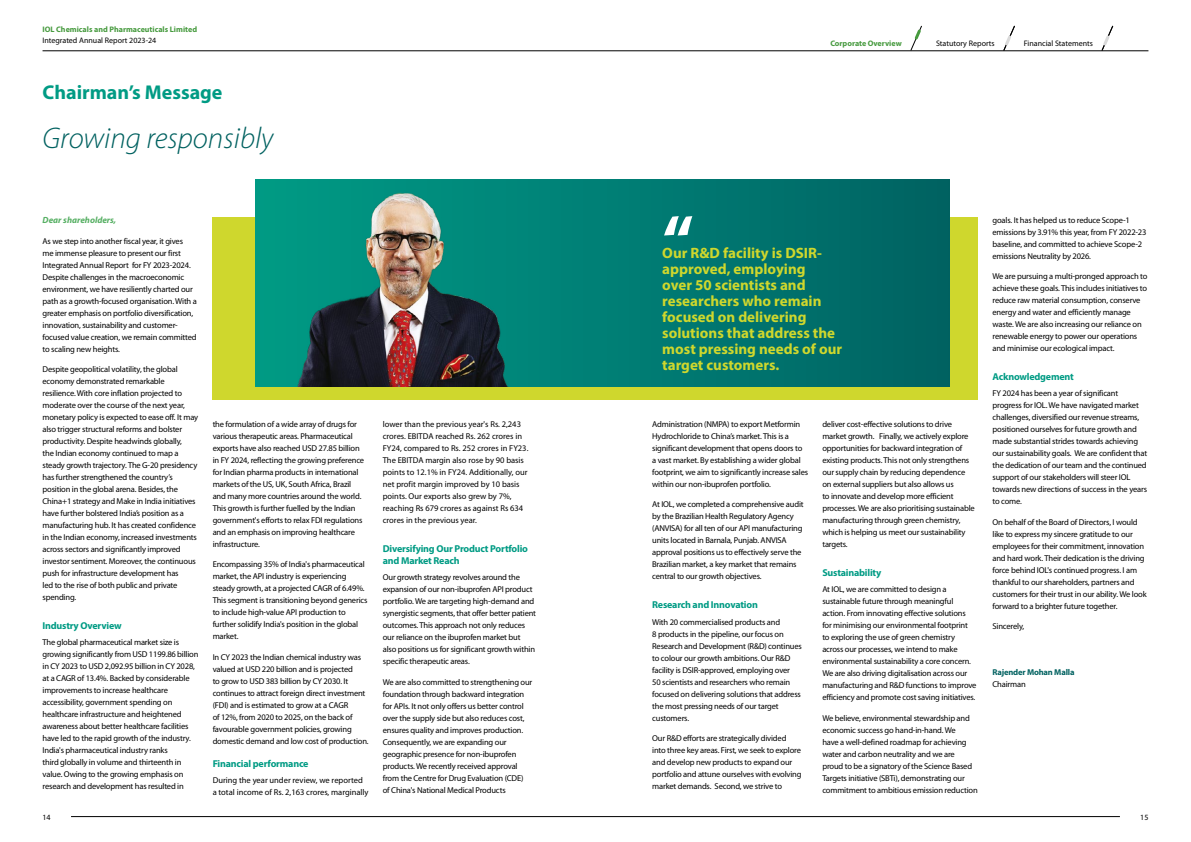
<style>
.page{position:relative;width:1191px;height:842px;background:#fff}
.page>*{position:absolute;margin:0;border:0;box-sizing:border-box;transform-origin:0 0}
.t1{font:italic 300 30px "Myriad Pro";color:#006160}
.t2{font:700 20px "Myriad Pro";color:#009b84}
.t3{font:700 15px/16px "Myriad Pro";color:#cfd72d}
.t4{font:700 10px/12px "Myriad Pro";letter-spacing:-.02em;color:#009b84}
.t5{font:italic 700 9px "Myriad Pro";color:#56af63}
.t6{font:8.5px/12px "Myriad Pro";letter-spacing:-.02em;color:#000}
.t7{font:8.5px/12px "Myriad Pro";color:#000}
.t8{font:700 8.5px "Myriad Pro";letter-spacing:-.02em;color:#006160}
.t9{font:8px "Myriad Pro";color:#000}
.t10{font:700 8px "Myriad Pro";color:#469a3e}
</style>
<div class="page">
<div style="left:213px;top:217px;width:765px;height:183px;background:#cfd72d"></div>
<div style="left:255px;top:179px;width:695px;height:208px;background:#006d69"></div>
<img style="left:255px;top:179px;width:450px;height:208px">
<svg style="left:664px;top:216px;width:28px;height:19px"></svg>
<hr style="left:43px;top:51px;width:1105px;height:1px;background:#000">
<hr style="left:71px;top:816px;width:1049px;height:1px;background:#000">
<svg style="left:910px;top:26px;width:13px;height:25px"></svg>
<svg style="left:1002px;top:26px;width:13px;height:25px"></svg>
<svg style="left:1101px;top:26px;width:12px;height:25px"></svg>
<p class="t10" style="left:43px;top:24px;width:156px">IOL Chemicals and Pharmaceuticals Limited</p>
<p class="t9" style="left:43px;top:35px;width:115px">Integrated Annual Report 2023-24</p>
<h2 class="t2" style="left:43px;top:79px;width:181px">Chairman’s Message</h2>
<h1 class="t1" style="left:43px;top:120px;width:232px">Growing responsibly</h1>
<p class="t5" style="left:43px;top:214px;width:75px">Dear shareholders,</p>
<p class="t6" style="left:43px;top:235px;width:156px">As we step into another fiscal year, it gives<br>me immense pleasure to present our first Integrated Annual Report for FY 2023-2024.<br>Despite challenges in the macroeconomic environment, we have resiliently charted our path as a growth-focused organisation. With a greater emphasis on portfolio diversification, innovation, sustainability and customer&shy;focused value creation, we remain committed to scaling new heights.</p>
<p class="t6" style="left:43px;top:363px;width:157px">Despite geopolitical volatility, the global economy demonstrated remarkable resilience. With core inflation projected to moderate over the course of the next year, monetary policy is expected to ease off. It may also trigger structural reforms and bolster productivity. Despite headwinds globally,<br>the Indian economy continued to map a steady growth trajectory. The G-20 presidency has further strengthened the country’s position in the global arena. Besides, the China+1 strategy and Make in India initiatives have further bolstered India’s position as a manufacturing hub. It has created confidence in the Indian economy, increased investments across sectors and significantly improved investor sentiment. Moreover, the continuous push for infrastructure development has<br>led to the rise of both public and private spending.</p>
<p class="t4" style="left:43px;top:619px;width:81px">Industry Overview</p>
<p class="t6" style="left:43px;top:636px;width:157px">The global pharmaceutical market size is growing significantly from USD 1199.86 billion in CY 2023 to USD 2,092.95 billion in CY 2028, at a CAGR of 13.4%. Backed by considerable improvements to increase healthcare accessibility, government spending on healthcare infrastructure and heightened awareness about better healthcare facilities have led to the rapid growth of the industry.<br>India's pharmaceutical industry ranks<br>third globally in volume and thirteenth in value. Owing to the growing emphasis on research and development has resulted in</p>
<p class="t6" style="left:213px;top:418px;width:153px">the formulation of a wide array of drugs for various therapeutic areas. Pharmaceutical exports have also reached USD 27.85 billion in FY 2024, reflecting the growing preference for Indian pharma products in international markets of the US, UK, South Africa, Brazil and many more countries around the world.<br>This growth is further fuelled by the Indian government's efforts to relax FDI regulations and an emphasis on improving healthcare infrastructure.</p>
<p class="t6" style="left:213px;top:558px;width:156px">Encompassing 35% of India's pharmaceutical market, the API industry is experiencing steady growth, at a projected CAGR of 6.49%.<br>This segment is transitioning beyond generics to include high-value API production to further solidify India's position in the global market.</p>
<p class="t6" style="left:213px;top:651px;width:157px">In CY 2023 the Indian chemical industry was valued at USD 220 billion and is projected<br>to grow to USD 383 billion by CY 2030. It continues to attract foreign direct investment (FDI) and is estimated to grow at a CAGR<br>of 12%, from 2020 to 2025, on the back of favourable government policies, growing domestic demand and low cost of production.</p>
<p class="t4" style="left:213px;top:757px;width:97px">Financial performance</p>
<p class="t7" style="left:213px;top:774px;width:157px">During the year under review, we reported a total income of Rs. 2,163 crores, marginally</p>
<p class="t7" style="left:383px;top:418px;width:147px">lower than the previous year's Rs. 2,243 crores. EBITDA reached Rs. 262 crores in FY24, compared to Rs. 252 crores in FY23.<br>The EBITDA margin also rose by 90 basis points to 12.1% in FY24. Additionally, our net profit margin improved by 10 basis points. Our exports also grew by 7%, reaching Rs 679 crores as against Rs 634 crores in the previous year.</p>
<p class="t4" style="left:383px;top:542px;width:147px">Diversifying Our Product Portfolio and Market Reach</p>
<p class="t6" style="left:383px;top:571px;width:155px">Our growth strategy revolves around the expansion of our non-ibuprofen API product portfolio. We are targeting high-demand and synergistic segments, that offer better patient outcomes. This approach not only reduces our reliance on the ibuprofen market but also positions us for significant growth within specific therapeutic areas.</p>
<p class="t6" style="left:383px;top:675px;width:151px">We are also committed to strengthening our foundation through backward integration for APIs. It not only offers us better control over the supply side but also reduces cost, ensures quality and improves production.<br>Consequently, we are expanding our geographic presence for non-ibuprofen products. We recently received approval from the Centre for Drug Evaluation (CDE) of China's National Medical Products</p>
<p class="t10" style="left:830px;top:38px;width:73px">Corporate Overview</p>
<p class="t9" style="left:936px;top:38px;width:60px">Statutory Reports</p>
<p class="t9" style="left:1023px;top:38px;width:71px">Financial Statements</p>
<h3 class="t3" style="left:662px;top:245px;width:181px">Our R&amp;D facility is DSIR&shy;approved, employing<br>over 50 scientists and researchers who remain focused on delivering solutions that address the most pressing needs of our target customers.</h3>
<p class="t6" style="left:652px;top:418px;width:157px">Administration (NMPA) to export Metformin Hydrochloride to China’s market. This is a significant development that opens doors to a vast market. By establishing a wider global footprint, we aim to significantly increase sales within our non-ibuprofen portfolio.</p>
<p class="t6" style="left:652px;top:498px;width:153px">At IOL, we completed a comprehensive audit by the Brazilian Health Regulatory Agency (ANVISA) for all ten of our API manufacturing units located in Barnala, Punjab. ANVISA approval positions us to effectively serve the Brazilian market, a key market that remains central to our growth objectives.</p>
<p class="t4" style="left:652px;top:598px;width:107px">Research and Innovation</p>
<p class="t6" style="left:652px;top:615px;width:151px">With 20 commercialised products and<br>8 products in the pipeline, our focus on Research and Development (R&amp;D) continues to colour our growth ambitions. Our R&amp;D facility is DSIR-approved, employing over<br>50 scientists and researchers who remain focused on delivering solutions that address the most pressing needs of our target customers.</p>
<p class="t6" style="left:652px;top:732px;width:151px">Our R&amp;D efforts are strategically divided into three key areas. First, we seek to explore and develop new products to expand our portfolio and attune ourselves with evolving market demands. Second, we strive to</p>
<p class="t6" style="left:822px;top:418px;width:154px">deliver cost-effective solutions to drive market growth. Finally, we actively explore opportunities for backward integration of existing products. This not only strengthens our supply chain by reducing dependence on external suppliers but also allows us<br>to innovate and develop more efficient processes. We are also prioritising sustainable manufacturing through green chemistry, which is helping us meet our sustainability targets.</p>
<p class="t4" style="left:822px;top:566px;width:60px">Sustainability</p>
<p class="t6" style="left:822px;top:583px;width:156px">At IOL, we are committed to design a sustainable future through meaningful action. From innovating effective solutions for minimising our environmental footprint to exploring the use of green chemistry across our processes, we intend to make environmental sustainability a core concern.<br>We are also driving digitalisation across our manufacturing and R&amp;D functions to improve efficiency and promote cost saving initiatives.</p>
<p class="t6" style="left:822px;top:711px;width:157px">We believe, environmental stewardship and economic success go hand-in-hand. We<br>have a well-defined roadmap for achieving water and carbon neutrality and we are proud to be a signatory of the Science Based Targets initiative (SBTi), demonstrating our commitment to ambitious emission reduction</p>
<p class="t6" style="left:992px;top:214px;width:155px">goals. It has helped us to reduce Scope-1 emissions by 3.91% this year, from FY 2022-23 baseline, and committed to achieve Scope-2 emissions Neutrality by 2026.</p>
<p class="t6" style="left:992px;top:270px;width:156px">We are pursuing a multi-pronged approach to achieve these goals. This includes initiatives to reduce raw material consumption, conserve energy and water and efficiently manage waste. We are also increasing our reliance on renewable energy to power our operations and minimise our ecological impact.</p>
<p class="t4" style="left:992px;top:370px;width:83px">Acknowledgement</p>
<p class="t6" style="left:992px;top:387px;width:156px">FY 2024 has been a year of significant progress for IOL. We have navigated market challenges, diversified our revenue streams, positioned ourselves for future growth and made substantial strides towards achieving our sustainability goals. We are confident that the dedication of our team and the continued support of our stakeholders will steer IOL towards new directions of success in the years to come.</p>
<p class="t6" style="left:992px;top:516px;width:156px">On behalf of the Board of Directors, I would like to express my sincere gratitude to our employees for their commitment, innovation and hard work. Their dedication is the driving force behind IOL's continued progress. I am thankful to our shareholders, partners and customers for their trust in our ability. We look forward to a brighter future together.</p>
<p class="t6" style="left:992px;top:620px;width:33px">Sincerely,</p>
<p class="t8" style="left:992px;top:667px;width:83px">Rajender Mohan Malla</p>
<p class="t6" style="left:992px;top:678px;width:35px">Chairman</p>
<p class="t9" style="left:43px;top:812px;width:10px">14</p>
<p class="t9" style="left:1140px;top:812px;width:10px">15</p>
</div>
